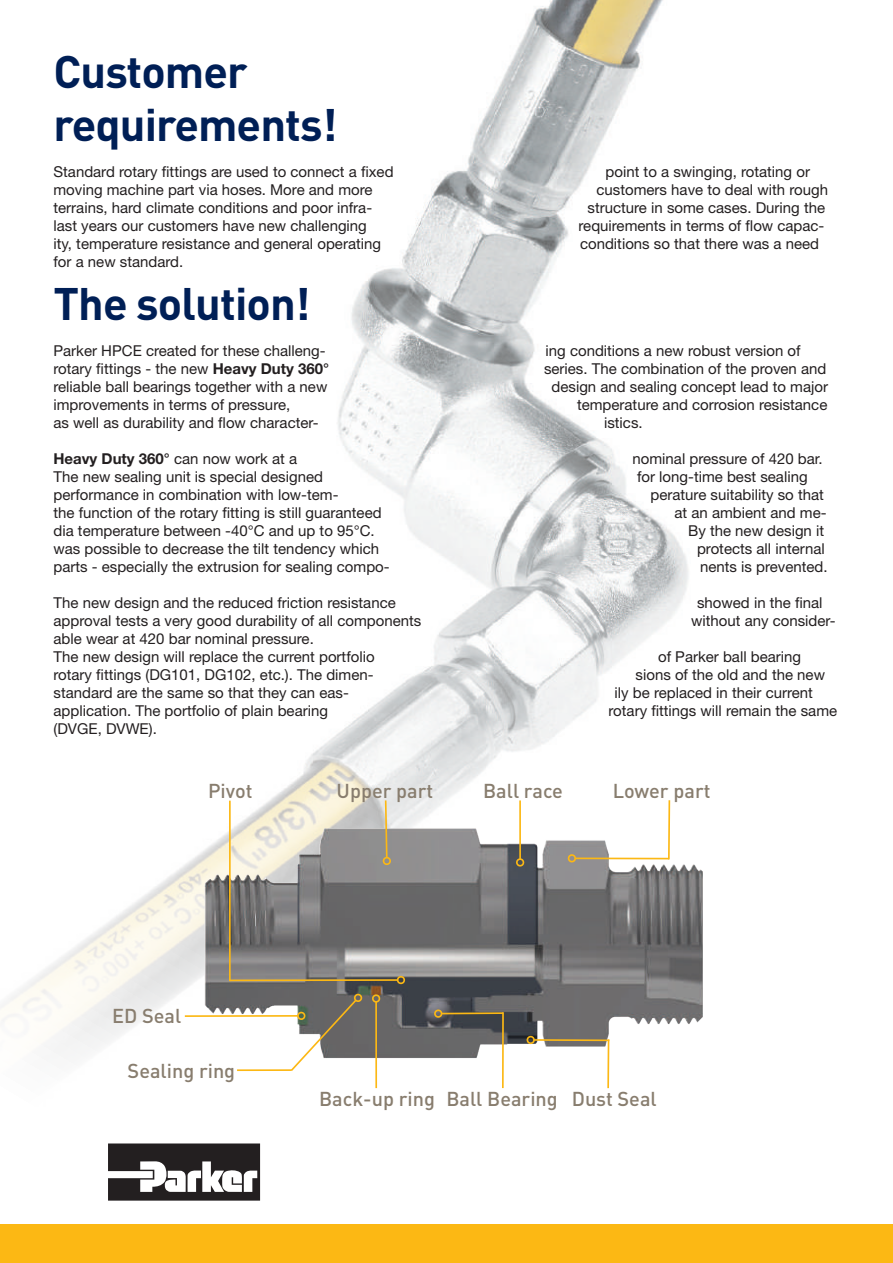
<style>
.page{position:relative;width:893px;height:1263px;background:#fff}
.page>*{position:absolute;margin:0;border:0;box-sizing:border-box;transform-origin:0 0}
.t1{font:700 45px/52.5px "DINOT";letter-spacing:-.02em;color:#001f56}
.t2{font:500 19.95px "DINOT";color:#887d6e}
.t3{font:15px/18px "Helvetica Neue LT Std";color:#231f20}
.t4{font:700 15px "Helvetica Neue LT Std";color:#231f20}
.s1{font-weight:700}
.s2{font-weight:400}
</style>
<div class="page">
<img style="left:1px;top:0;width:687px;height:1089px">
<div style="left:0;top:1225px;width:893px;height:38px;background:#fcb814"></div>
<svg style="left:108px;top:1143px;width:152px;height:57px"></svg>
<img style="left:187px;top:818px;width:516px;height:252px">
<svg style="left:433px;top:1007px;width:72px;height:13px"></svg>
<div style="left:354px;top:993px;width:8px;height:9px;border:2px solid #fcb814;border-radius:50%"></div>
<svg style="left:381px;top:799px;width:12px;height:67px"></svg>
<hr style="left:519px;top:800px;width:2px;height:59px;background:#fcb814">
<svg style="left:514px;top:856px;width:12px;height:11px"></svg>
<hr style="left:534px;top:1039px;width:75px;height:2px;background:#fcb814">
<svg style="left:526px;top:1034px;width:11px;height:12px"></svg>
<hr style="left:230px;top:979px;width:168px;height:2px;background:#fcb814">
<svg style="left:395px;top:974px;width:11px;height:12px"></svg>
<hr style="left:375px;top:1002px;width:2px;height:86px;background:#fcb814">
<svg style="left:370px;top:993px;width:12px;height:11px"></svg>
<hr style="left:185px;top:1015px;width:113px;height:2px;background:#fcb814">
<svg style="left:289px;top:998px;width:69px;height:75px"></svg>
<hr style="left:575px;top:857px;width:94px;height:2px;background:#fcb814">
<svg style="left:567px;top:852px;width:11px;height:12px"></svg>
<svg style="left:667px;top:798px;width:4px;height:63px"></svg>
<hr style="left:237px;top:1069px;width:55px;height:2px;background:#fcb814">
<hr style="left:229px;top:801px;width:2px;height:180px;background:#fcb814">
<hr style="left:502px;top:1012px;width:2px;height:76px;background:#fcb814">
<hr style="left:607px;top:1039px;width:2px;height:49px;background:#fcb814">
<h1 class="t1" style="left:54px;top:44px;width:285px">Customer requirements!</h1>
<p class="t3" style="left:54px;top:162px;width:342px">Standard rotary fittings are used to connect a fixed</p>
<p class="t3" style="left:606px;top:162px;width:206px">point to a swinging, rotating or</p>
<p class="t3" style="left:54px;top:180px;width:321px">moving machine part via hoses. More and more</p>
<p class="t3" style="left:597px;top:180px;width:233px">customers have to deal with rough</p>
<p class="t3" style="left:54px;top:198px;width:320px">terrains, hard climate conditions and poor infra-</p>
<p class="t3" style="left:588px;top:198px;width:239px">structure in some cases. During the</p>
<p class="t3" style="left:54px;top:216px;width:315px">last years our customers have new challenging</p>
<p class="t3" style="left:579px;top:216px;width:247px">requirements in terms of flow capac-</p>
<p class="t3" style="left:54px;top:234px;width:329px">ity, temperature resistance and general operating</p>
<p class="t3" style="left:580px;top:234px;width:240px">conditions so that there was a need</p>
<p class="t3" style="left:54px;top:252px;width:131px">for a new standard.</p>
<h1 class="t1" style="left:54px;top:276px;width:259px">The solution!</h1>
<p class="t3" style="left:54px;top:342px;width:274px">Parker HPCE created for these challeng-</p>
<p class="t3" style="left:546px;top:342px;width:257px">ing conditions a new robust version of</p>
<p class="t3" style="left:54px;top:360px;width:277px">rotary fittings - the new <span class="s1">Heavy Duty 360°</span></p>
<p class="t3" style="left:544px;top:360px;width:284px">series. The combination of the proven and</p>
<p class="t3" style="left:54px;top:378px;width:275px">reliable ball bearings together with a new</p>
<p class="t3" style="left:552px;top:378px;width:278px">design and sealing concept lead to major</p>
<p class="t3" style="left:54px;top:396px;width:238px">improvements in terms of pressure,</p>
<p class="t3" style="left:577px;top:396px;width:252px">temperature and corrosion resistance</p>
<p class="t3" style="left:54px;top:414px;width:266px">as well as durability and flow character-</p>
<p class="t3" style="left:604px;top:414px;width:40px">istics.</p>
<p class="t4" style="left:54px;top:450px;width:245px">Heavy Duty 360° <span class="s2">can now work at a</span></p>
<p class="t3" style="left:633px;top:450px;width:192px">nominal pressure of 420 bar.</p>
<p class="t3" style="left:54px;top:468px;width:271px">The new sealing unit is special designed</p>
<p class="t3" style="left:637px;top:468px;width:172px">for long-time best sealing</p>
<p class="t3" style="left:54px;top:486px;width:287px">performance in combination with low-tem-</p>
<p class="t3" style="left:651px;top:486px;width:175px">perature suitability so that</p>
<p class="t3" style="left:54px;top:504px;width:330px">the function of the rotary fitting is still guaranteed</p>
<p class="t3" style="left:675px;top:504px;width:154px">at an ambient and me-</p>
<p class="t3" style="left:54px;top:522px;width:323px">dia temperature between -40°C and up to 95°C.</p>
<p class="t3" style="left:688px;top:522px;width:138px">By the new design it</p>
<p class="t3" style="left:54px;top:540px;width:327px">was possible to decrease the tilt tendency which</p>
<p class="t3" style="left:697px;top:540px;width:129px">protects all internal</p>
<p class="t3" style="left:54px;top:558px;width:338px">parts - especially the extrusion for sealing compo-</p>
<p class="t3" style="left:700px;top:558px;width:129px">nents is prevented.</p>
<p class="t3" style="left:54px;top:594px;width:344px">The new design and the reduced friction resistance</p>
<p class="t3" style="left:697px;top:594px;width:127px">showed in the final</p>
<p class="t3" style="left:54px;top:612px;width:369px">approval tests a very good durability of all components</p>
<p class="t3" style="left:691px;top:612px;width:146px">without any consider-</p>
<p class="t3" style="left:54px;top:630px;width:323px">able wear at 420 bar nominal pressure.<br>The new design will replace the current portfolio</p>
<p class="t3" style="left:658px;top:648px;width:145px">of Parker ball bearing</p>
<p class="t3" style="left:54px;top:666px;width:322px">rotary fittings (DG101, DG102, etc.). The dimen-</p>
<p class="t3" style="left:636px;top:666px;width:191px">sions of the old and the new</p>
<p class="t3" style="left:54px;top:684px;width:297px">standard are the same so that they can eas-</p>
<p class="t3" style="left:615px;top:684px;width:200px">ily be replaced in their current</p>
<p class="t3" style="left:54px;top:702px;width:276px">application. The portfolio of plain bearing</p>
<p class="t3" style="left:609px;top:702px;width:230px">rotary fittings will remain the same</p>
<p class="t3" style="left:54px;top:720px;width:105px">(DVGE, DVWE).</p>
<h2 class="t2" style="left:208px;top:777px;width:46px">Pivot</h2>
<h2 class="t2" style="left:613px;top:777px;width:99px">Lower part</h2>
<h2 class="t2" style="left:337px;top:777px;width:98px">Upper part</h2>
<h2 class="t2" style="left:483px;top:777px;width:81px">Ball race</h2>
<h2 class="t2" style="left:112px;top:1003px;width:71px">ED Seal</h2>
<h2 class="t2" style="left:128px;top:1057px;width:109px">Sealing ring</h2>
<h2 class="t2" style="left:319px;top:1085px;width:117px">Back-up ring</h2>
<h2 class="t2" style="left:446px;top:1085px;width:212px">Ball Bearing Dust Seal</h2>
</div>
